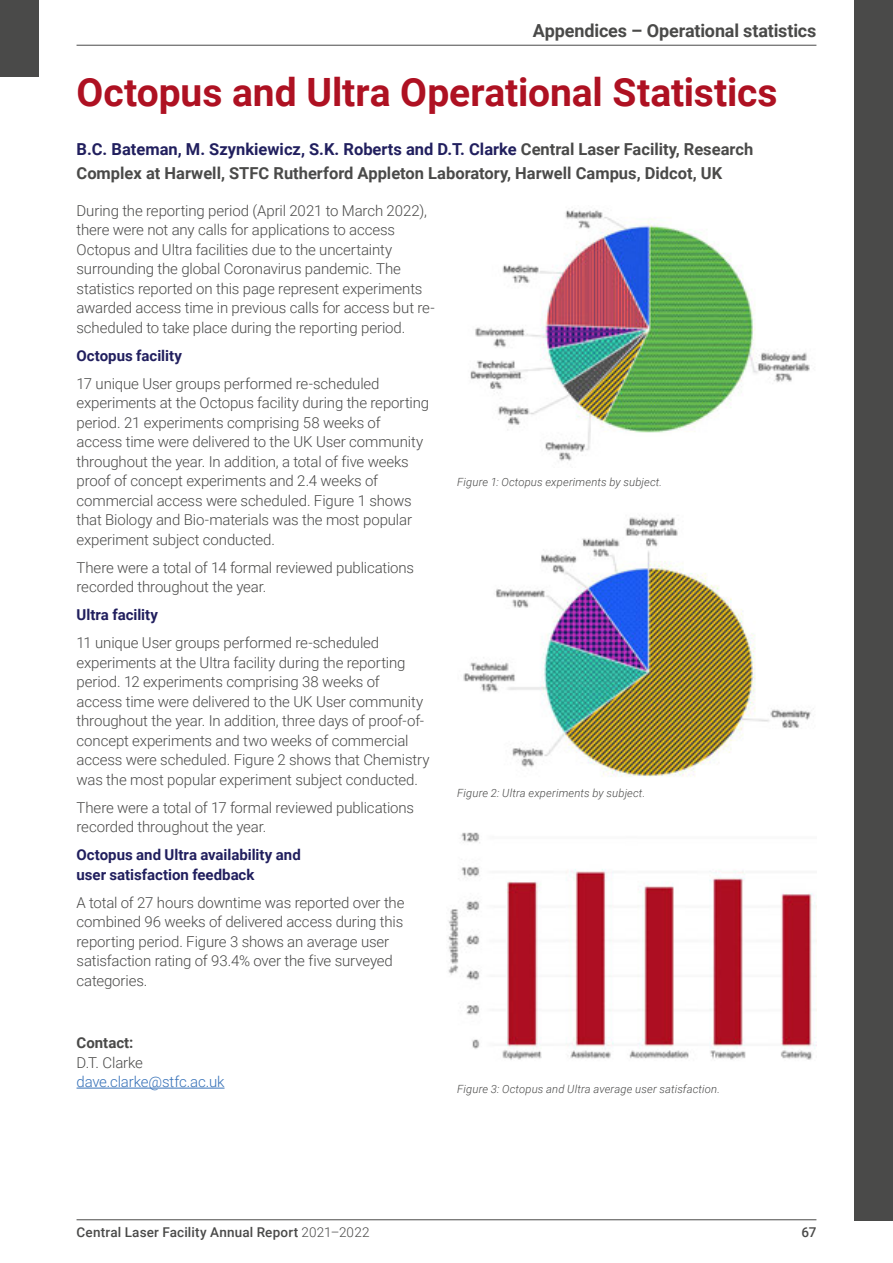
<style>
.page{position:relative;width:893px;height:1263px;background:#fff}
.page>*{position:absolute;margin:0;border:0;box-sizing:border-box;transform-origin:0 0}
.t1{font:700 39px "Roboto";color:#ae1122}
.t2{font:700 18px "Roboto";letter-spacing:-.01em;color:#4a4a49}
.t3{font:700 16.5px/24px "Roboto";color:#4a4a49}
.t4{font:300 15px/19.5px "Roboto";letter-spacing:-.01em;color:#4a4a49}
.t5{font:700 15px/19.5px "Roboto";color:#211f5e}
.t6{font:300 15px "Roboto";letter-spacing:-.01em;color:#3671b8}
.t7{font:700 15px "Roboto";color:#4a4a49}
.t8{font:500 13.5px "Roboto";letter-spacing:.015em;color:#4a4a49}
.t9{font:italic 300 11.25px "Roboto";letter-spacing:.015em;color:#4a4a49}
.s1{color:#211f5e}
.s2{font-weight:300}
</style>
<div class="page">
<hr style="left:77px;top:1219px;width:739px;height:1px;background:#4a4a49">
<hr style="left:77px;top:45px;width:739px;height:1px;background:#4a4a49">
<div style="left:0;top:0;width:38px;height:77px;background:#4a4a49"></div>
<div style="left:855px;top:0;width:38px;height:77px;background:#4a4a49"></div>
<hr style="left:77px;top:1088px;width:148px;height:1px;background:#3671b8">
<div style="left:855px;top:77px;width:38px;height:1143px;background:#4a4a49"></div>
<img style="left:470px;top:210px;width:340px;height:251px">
<img style="left:463px;top:517px;width:351px;height:260px">
<img style="left:448px;top:832px;width:368px;height:228px">
<p class="t2" style="left:533px;top:18px;width:285px">Appendices – Operational statistics</p>
<h1 class="t1" style="left:77px;top:65px;width:702px">Octopus and Ultra Operational Statistics</h1>
<p class="t3" style="left:77px;top:137px;width:678px"><span class="s1">B.C. Bateman, M. Szynkiewicz, S.K. Roberts and D.T. Clarke</span> Central Laser Facility, Research<br>Complex at Harwell, STFC Rutherford Appleton Laboratory, Harwell Campus, Didcot, UK</p>
<p class="t4" style="left:77px;top:200px;width:360px">During the reporting period (April 2021 to March 2022), there were not any calls for applications to access Octopus and Ultra facilities due to the uncertainty surrounding the global Coronavirus pandemic. The statistics reported on this page represent experiments awarded access time in previous calls for access but re&shy;scheduled to take place during the reporting period.</p>
<p class="t5" style="left:77px;top:345px;width:107px">Octopus facility</p>
<p class="t4" style="left:77px;top:373px;width:354px">17 unique User groups performed re-scheduled experiments at the Octopus facility during the reporting period. 21 experiments comprising 58 weeks of access time were delivered to the UK User community throughout the year. In addition, a total of five weeks proof of concept experiments and 2.4 weeks of commercial access were scheduled. Figure 1 shows that Biology and Bio-materials was the most popular experiment subject conducted.</p>
<p class="t4" style="left:77px;top:557px;width:339px">There were a total of 14 formal reviewed publications recorded throughout the year.</p>
<p class="t5" style="left:77px;top:605px;width:83px">Ultra facility</p>
<p class="t4" style="left:77px;top:633px;width:355px">11 unique User groups performed re-scheduled experiments at the Ultra facility during the reporting period. 12 experiments comprising 38 weeks of<br>access time were delivered to the UK User community throughout the year. In addition, three days of proof-of&shy;concept experiments and two weeks of commercial access were scheduled. Figure 2 shows that Chemistry was the most popular experiment subject conducted.</p>
<p class="t4" style="left:77px;top:797px;width:339px">There were a total of 17 formal reviewed publications recorded throughout the year.</p>
<p class="t5" style="left:77px;top:845px;width:226px">Octopus and Ultra availability and user satisfaction feedback</p>
<p class="t4" style="left:77px;top:892px;width:329px">A total of 27 hours downtime was reported over the combined 96 weeks of delivered access during this reporting period. Figure 3 shows an average user satisfaction rating of 93.4% over the five surveyed categories.</p>
<p class="t9" style="left:457px;top:474px;width:207px">Figure 1: Octopus experiments by subject.</p>
<p class="t9" style="left:457px;top:785px;width:190px">Figure 2: Ultra experiments by subject.</p>
<p class="t7" style="left:77px;top:1032px;width:58px">Contact:</p>
<p class="t4" style="left:77px;top:1052px;width:68px">D.T. Clarke</p>
<p class="t6" style="left:77px;top:1071px;width:149px">dave.clarke@stfc.ac.uk</p>
<p class="t9" style="left:457px;top:1081px;width:264px">Figure 3: Octopus and Ultra average user satisfaction.</p>
<p class="t8" style="left:77px;top:1223px;width:295px">Central Laser Facility Annual Report <span class="s2">2021–2022</span></p>
<p class="t8" style="left:801px;top:1223px;width:17px">67</p>
</div>
